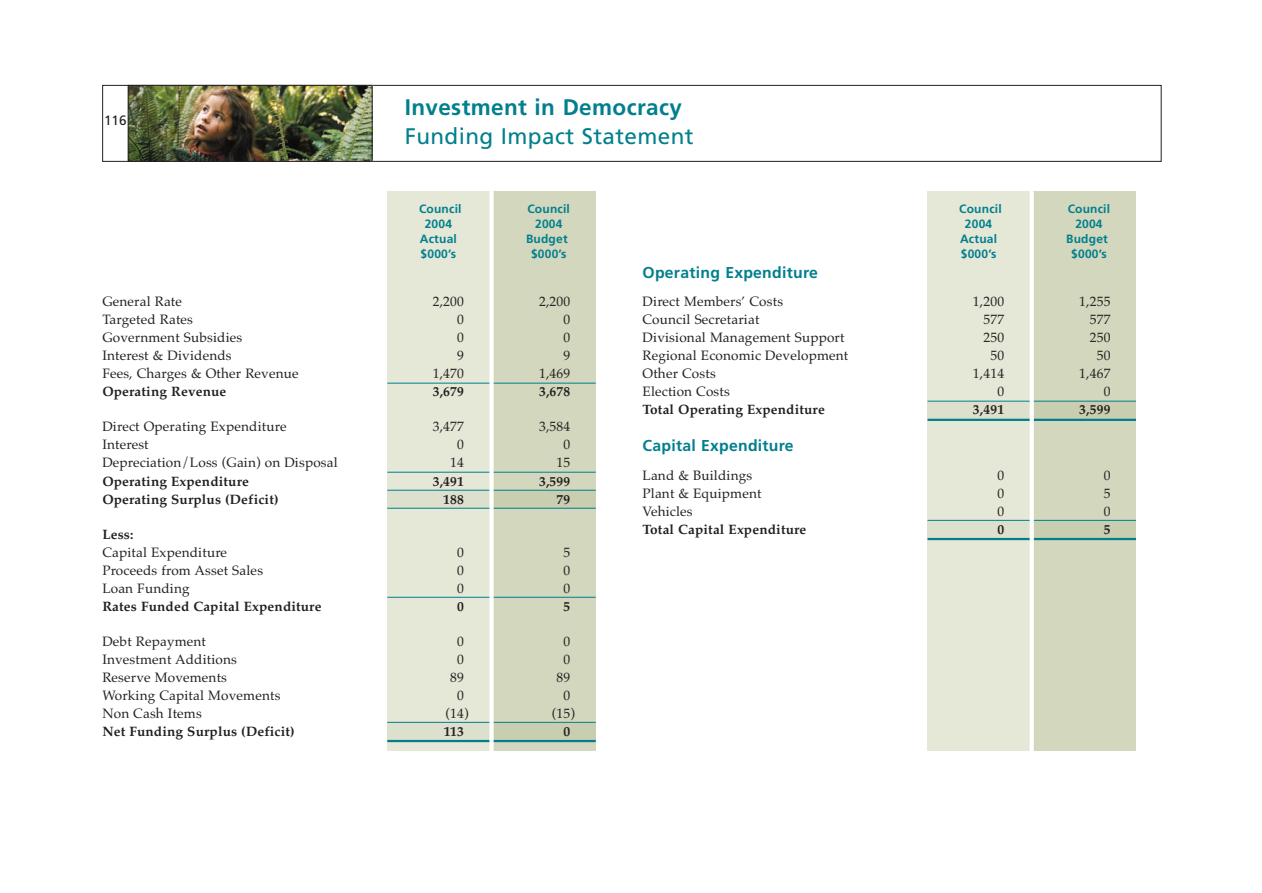
<style>
.page{position:relative;width:1262px;height:893px;background:#fff}
.page>*{position:absolute;margin:0;border:0;box-sizing:border-box;transform-origin:0 0}
.t1{font:22.5px "Frutiger";letter-spacing:.015em;color:#007f8d}
.t2{font:700 22.5px "Frutiger";letter-spacing:.015em;color:#007f8d}
.t3{font:700 15.75px "Frutiger";letter-spacing:.015em;color:#007f8d}
.t4{font:13.5px "Palatino";letter-spacing:.015em;color:#231f20}
.t5{font:700 13.5px "Palatino";letter-spacing:.015em;color:#231f20}
.t6{font:13.5px "Frutiger";color:#231f20}
.t7{font:700 12px "Frutiger";letter-spacing:.015em;color:#007f8d}
</style>
<div class="page">
<div style="left:102px;top:85px;width:1059px;height:77px;border:1px solid #231f20"></div>
<img style="left:130px;top:87px;width:240px;height:73px">
<div style="left:128px;top:85px;width:244px;height:77px;border:1px solid #231f20"></div>
<div style="left:1033px;top:191px;width:103px;height:559px;background:#d3d7bd"></div>
<div style="left:927px;top:191px;width:102px;height:559px;background:#e5e7d7"></div>
<div style="left:1033px;top:520px;width:103px;height:19px;background:#c9ceb0"></div>
<div style="left:927px;top:520px;width:102px;height:19px;background:#dde0cc"></div>
<div style="left:1033px;top:401px;width:103px;height:18px;background:#c9ceb0"></div>
<div style="left:927px;top:401px;width:102px;height:18px;background:#dde0cc"></div>
<div style="left:493px;top:191px;width:103px;height:559px;background:#d3d7bd"></div>
<div style="left:387px;top:191px;width:102px;height:559px;background:#e5e7d7"></div>
<div style="left:493px;top:490px;width:103px;height:18px;background:#c9ceb0"></div>
<div style="left:387px;top:490px;width:102px;height:18px;background:#dde0cc"></div>
<div style="left:493px;top:722px;width:103px;height:19px;background:#c9ceb0"></div>
<div style="left:387px;top:722px;width:102px;height:19px;background:#dde0cc"></div>
<hr style="left:387px;top:382px;width:209px;height:1px;background:#007f8d">
<hr style="left:387px;top:471px;width:209px;height:1px;background:#007f8d">
<hr style="left:387px;top:489px;width:209px;height:1px;background:#007f8d">
<hr style="left:387px;top:507px;width:209px;height:1px;background:#007f8d">
<hr style="left:387px;top:596px;width:209px;height:1px;background:#007f8d">
<hr style="left:387px;top:722px;width:209px;height:1px;background:#007f8d">
<hr style="left:387px;top:740px;width:209px;height:2px;background:#007f8d">
<svg style="left:489px;top:191px;width:4px;height:559px"></svg>
<hr style="left:927px;top:400px;width:209px;height:1px;background:#007f8d">
<hr style="left:927px;top:418px;width:209px;height:3px;background:#007f8d">
<hr style="left:927px;top:520px;width:209px;height:1px;background:#007f8d">
<hr style="left:927px;top:538px;width:209px;height:2px;background:#007f8d">
<svg style="left:1029px;top:191px;width:4px;height:559px"></svg>
<p class="t6" style="left:104px;top:115px;width:24px">116</p>
<h1 class="t2" style="left:405px;top:98px;width:279px">Investment in Democracy</h1>
<h1 class="t1" style="left:405px;top:127px;width:290px">Funding Impact Statement</h1>
<p class="t7" style="left:419px;top:204px;width:44px">Council</p>
<p class="t7" style="left:527px;top:204px;width:44px">Council</p>
<p class="t7" style="left:425px;top:219px;width:29px">2004</p>
<p class="t7" style="left:535px;top:219px;width:29px">2004</p>
<p class="t7" style="left:420px;top:234px;width:39px">Actual</p>
<p class="t7" style="left:526px;top:234px;width:43px">Budget</p>
<p class="t7" style="left:420px;top:249px;width:37px">$000’s</p>
<p class="t7" style="left:531px;top:249px;width:37px">$000’s</p>
<p class="t7" style="left:959px;top:204px;width:44px">Council</p>
<p class="t7" style="left:1067px;top:204px;width:44px">Council</p>
<p class="t7" style="left:965px;top:219px;width:29px">2004</p>
<p class="t7" style="left:1075px;top:219px;width:29px">2004</p>
<p class="t7" style="left:960px;top:234px;width:39px">Actual</p>
<p class="t7" style="left:1066px;top:234px;width:43px">Budget</p>
<p class="t7" style="left:960px;top:249px;width:37px">$000’s</p>
<p class="t7" style="left:1071px;top:249px;width:37px">$000’s</p>
<p class="t4" style="left:102px;top:296px;width:81px">General Rate</p>
<p class="t4" style="left:433px;top:296px;width:33px">2,200</p>
<p class="t4" style="left:539px;top:296px;width:33px">2,200</p>
<p class="t4" style="left:102px;top:314px;width:92px">Targeted Rates</p>
<p class="t4" style="left:457px;top:314px;width:8px">0</p>
<p class="t4" style="left:563px;top:314px;width:8px">0</p>
<p class="t4" style="left:102px;top:332px;width:141px">Government Subsidies</p>
<p class="t4" style="left:457px;top:332px;width:8px">0</p>
<p class="t4" style="left:563px;top:332px;width:8px">0</p>
<p class="t4" style="left:102px;top:350px;width:131px">Interest &amp; Dividends</p>
<p class="t4" style="left:457px;top:350px;width:8px">9</p>
<p class="t4" style="left:563px;top:350px;width:8px">9</p>
<p class="t4" style="left:102px;top:368px;width:198px">Fees, Charges &amp; Other Revenue</p>
<p class="t4" style="left:433px;top:368px;width:33px">1,470</p>
<p class="t4" style="left:539px;top:368px;width:33px">1,469</p>
<p class="t5" style="left:102px;top:386px;width:125px">Operating Revenue</p>
<p class="t5" style="left:433px;top:386px;width:33px">3,679</p>
<p class="t5" style="left:539px;top:386px;width:33px">3,678</p>
<p class="t4" style="left:102px;top:421px;width:186px">Direct Operating Expenditure</p>
<p class="t4" style="left:433px;top:421px;width:33px">3,477</p>
<p class="t4" style="left:539px;top:421px;width:33px">3,584</p>
<p class="t4" style="left:102px;top:439px;width:48px">Interest</p>
<p class="t4" style="left:457px;top:439px;width:8px">0</p>
<p class="t4" style="left:563px;top:439px;width:8px">0</p>
<p class="t4" style="left:102px;top:457px;width:237px">Depreciation/Loss (Gain) on Disposal</p>
<p class="t4" style="left:450px;top:457px;width:15px">14</p>
<p class="t4" style="left:556px;top:457px;width:15px">15</p>
<p class="t5" style="left:102px;top:475px;width:148px">Operating Expenditure</p>
<p class="t5" style="left:433px;top:475px;width:33px">3,491</p>
<p class="t5" style="left:539px;top:475px;width:33px">3,599</p>
<p class="t5" style="left:102px;top:493px;width:178px">Operating Surplus (Deficit)</p>
<p class="t5" style="left:443px;top:493px;width:22px">188</p>
<p class="t5" style="left:556px;top:493px;width:15px">79</p>
<p class="t5" style="left:102px;top:528px;width:33px">Less:</p>
<p class="t4" style="left:102px;top:546px;width:126px">Capital Expenditure</p>
<p class="t4" style="left:457px;top:546px;width:8px">0</p>
<p class="t4" style="left:563px;top:546px;width:8px">5</p>
<p class="t4" style="left:102px;top:564px;width:162px">Proceeds from Asset Sales</p>
<p class="t4" style="left:457px;top:564px;width:8px">0</p>
<p class="t4" style="left:563px;top:564px;width:8px">0</p>
<p class="t4" style="left:102px;top:582px;width:89px">Loan Funding</p>
<p class="t4" style="left:457px;top:582px;width:8px">0</p>
<p class="t4" style="left:563px;top:582px;width:8px">0</p>
<p class="t5" style="left:102px;top:600px;width:221px">Rates Funded Capital Expenditure</p>
<p class="t5" style="left:457px;top:600px;width:8px">0</p>
<p class="t5" style="left:563px;top:600px;width:8px">5</p>
<p class="t4" style="left:102px;top:635px;width:105px">Debt Repayment</p>
<p class="t4" style="left:457px;top:635px;width:8px">0</p>
<p class="t4" style="left:563px;top:635px;width:8px">0</p>
<p class="t4" style="left:102px;top:653px;width:136px">Investment Additions</p>
<p class="t4" style="left:457px;top:653px;width:8px">0</p>
<p class="t4" style="left:563px;top:653px;width:8px">0</p>
<p class="t4" style="left:102px;top:671px;width:126px">Reserve Movements</p>
<p class="t4" style="left:450px;top:671px;width:15px">89</p>
<p class="t4" style="left:556px;top:671px;width:15px">89</p>
<p class="t4" style="left:102px;top:689px;width:180px">Working Capital Movements</p>
<p class="t4" style="left:457px;top:689px;width:8px">0</p>
<p class="t4" style="left:563px;top:689px;width:8px">0</p>
<p class="t4" style="left:102px;top:707px;width:101px">Non Cash Items</p>
<p class="t4" style="left:445px;top:707px;width:25px">(14)</p>
<p class="t4" style="left:552px;top:707px;width:25px">(15)</p>
<p class="t5" style="left:102px;top:725px;width:194px">Net Funding Surplus (Deficit)</p>
<p class="t5" style="left:444px;top:725px;width:22px">113</p>
<p class="t5" style="left:563px;top:725px;width:8px">0</p>
<p class="t3" style="left:642px;top:266px;width:177px">Operating Expenditure</p>
<p class="t4" style="left:642px;top:296px;width:142px">Direct Members’ Costs</p>
<p class="t4" style="left:973px;top:296px;width:33px">1,200</p>
<p class="t4" style="left:1079px;top:296px;width:33px">1,255</p>
<p class="t4" style="left:642px;top:314px;width:118px">Council Secretariat</p>
<p class="t4" style="left:983px;top:314px;width:22px">577</p>
<p class="t4" style="left:1089px;top:314px;width:22px">577</p>
<p class="t4" style="left:642px;top:332px;width:203px">Divisional Management Support</p>
<p class="t4" style="left:983px;top:332px;width:22px">250</p>
<p class="t4" style="left:1089px;top:332px;width:22px">250</p>
<p class="t4" style="left:642px;top:350px;width:207px">Regional Economic Development</p>
<p class="t4" style="left:990px;top:350px;width:15px">50</p>
<p class="t4" style="left:1096px;top:350px;width:15px">50</p>
<p class="t4" style="left:642px;top:368px;width:75px">Other Costs</p>
<p class="t4" style="left:973px;top:368px;width:33px">1,414</p>
<p class="t4" style="left:1079px;top:368px;width:33px">1,467</p>
<p class="t4" style="left:642px;top:386px;width:89px">Election Costs</p>
<p class="t4" style="left:997px;top:386px;width:8px">0</p>
<p class="t4" style="left:1103px;top:386px;width:8px">0</p>
<p class="t5" style="left:642px;top:404px;width:184px">Total Operating Expenditure</p>
<p class="t5" style="left:973px;top:404px;width:33px">3,491</p>
<p class="t5" style="left:1079px;top:404px;width:33px">3,599</p>
<p class="t3" style="left:642px;top:439px;width:153px">Capital Expenditure</p>
<p class="t4" style="left:642px;top:469px;width:111px">Land &amp; Buildings</p>
<p class="t4" style="left:997px;top:469px;width:8px">0</p>
<p class="t4" style="left:1103px;top:469px;width:8px">0</p>
<p class="t4" style="left:642px;top:487px;width:120px">Plant &amp; Equipment</p>
<p class="t4" style="left:997px;top:487px;width:8px">0</p>
<p class="t4" style="left:1103px;top:487px;width:8px">5</p>
<p class="t4" style="left:642px;top:505px;width:52px">Vehicles</p>
<p class="t4" style="left:997px;top:505px;width:8px">0</p>
<p class="t4" style="left:1103px;top:505px;width:8px">0</p>
<p class="t5" style="left:642px;top:524px;width:165px">Total Capital Expenditure</p>
<p class="t5" style="left:997px;top:524px;width:8px">0</p>
<p class="t5" style="left:1103px;top:524px;width:8px">5</p>
</div>
